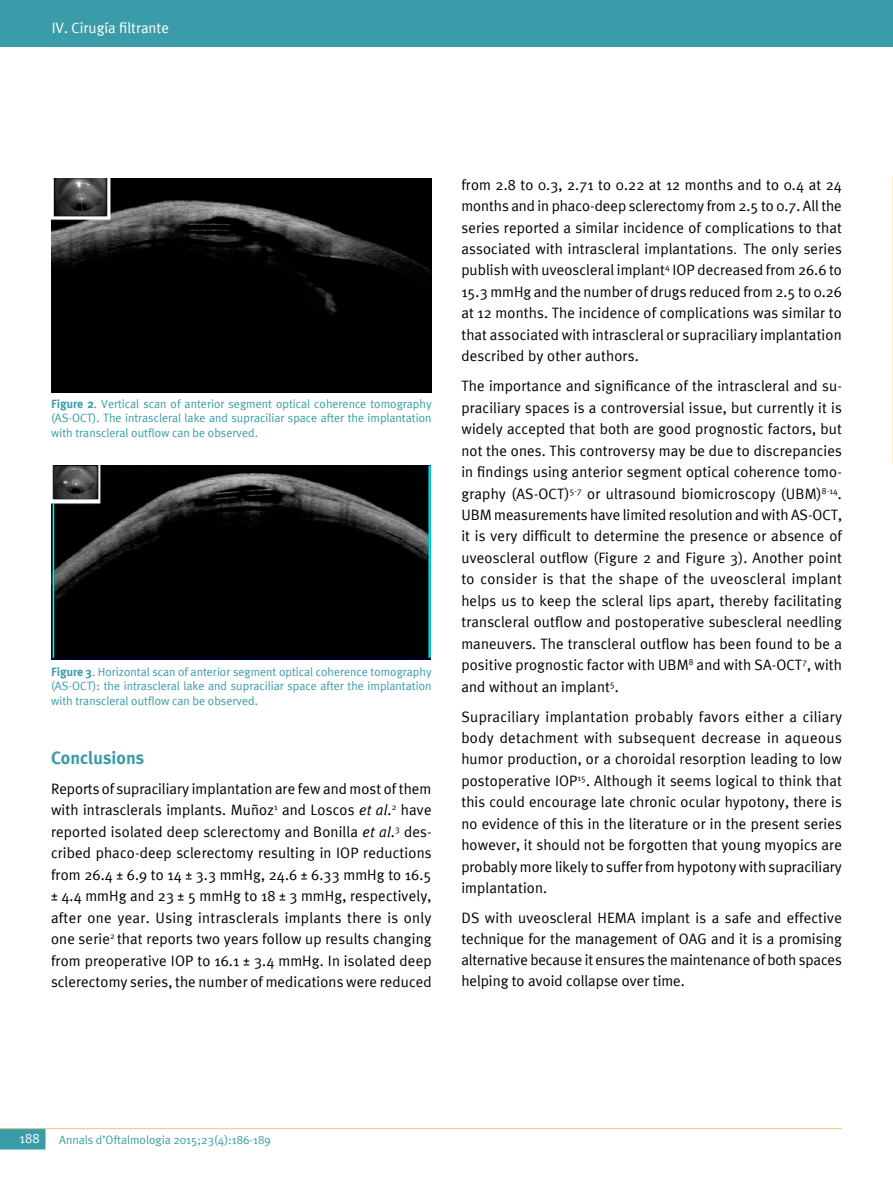
<style>
.page{position:relative;width:893px;height:1191px;background:#fff}
.page>*{position:absolute;margin:0;border:0;box-sizing:border-box;transform-origin:0 0}
.t1{font:700 18px "Meta Plus";color:#3a9ca8}
.t2{font:15px/21.5px "Meta Plus Normal";letter-spacing:.005em;color:#000;text-align:justify}
.t3{font:15px "Meta Plus Normal";color:#fff}
.t4{font:13.5px "Meta Plus Normal";color:#fff}
.t5{font:12px/14.4px "Meta Plus Normal";color:#3a9ca8;text-align:justify}
.s1{font-family:"Meta Plus";font-weight:700}
.s2{font-family:"Meta Plus";font-style:italic}
.s3{font-family:"Arial"}
</style>
<div class="page">
<svg style="left:0;top:1129px;width:46px;height:20px"></svg>
<hr style="left:0;top:1128px;width:842px;height:1px;background:#f3c67c">
<div style="left:0;top:0;width:893px;height:47px;background:#3a9ca8"></div>
<img style="left:51px;top:179px;width:381px;height:213px">
<img style="left:51px;top:466px;width:379px;height:193px">
<p class="t3" style="left:52px;top:19px;width:119px">IV. Cirugía filtrante</p>
<p class="t5" style="left:51px;top:396px;width:382px"><span class="s1">Figure 2</span>. Vertical scan of anterior segment optical coherence tomography (AS-OCT). The intrascleral lake and supraciliar space after the implantation with transcleral outflow can be observed.</p>
<p class="t5" style="left:51px;top:664px;width:382px"><span class="s1">Figure 3</span>. Horizontal scan of anterior segment optical coherence tomography (AS-OCT): the intrascleral lake and supraciliar space after the implantation with transcleral outflow can be observed.</p>
<p class="t1" style="left:51px;top:747px;width:95px">Conclusions</p>
<p class="t2" style="left:51px;top:778px;width:382px">Reports of supraciliary implantation are few and most of them with intrasclerals implants. Muñoz<sup>1</sup> and Loscos <span class="s2">et al</span>.<sup>2</sup> have reported isolated deep sclerectomy and Bonilla <span class="s2">et al</span>.<sup>3</sup> des&shy;cribed phaco-deep sclerectomy resulting in IOP reductions from 26.4 ± 6.9 to 14 ± 3.3 mmHg, 24.6 ± 6.33 mmHg to 16.5 ± 4.4 mmHg and 23 ± 5 mmHg to 18 ± 3 mmHg, respectively, after one year. Using intrasclerals implants there is only one serie<sup>2</sup> that reports two years follow up results changing from preoperative IOP to 16.1 ± 3.4 mmHg. In isolated deep sclerectomy series, the number of medications were reduced</p>
<p class="t2" style="left:461px;top:173px;width:382px">from 2.8 to 0.3, 2.71 to 0.22 at 12 months and to 0.4 at 24 months and in phaco-deep sclerectomy from 2.5 to 0.7. All the series reported a similar incidence of complications to that associated with intrascleral implantations<span class="s3">.</span> The only series publish with uveoscleral implant<sup>4</sup> IOP decreased from 26.6 to 15.3 mmHg and the number of drugs reduced from 2.5 to 0.26 at 12 months. The incidence of complications was similar to that associated with intrascleral or supraciliary implantation described by other authors.</p>
<p class="t2" style="left:461px;top:375px;width:382px">The importance and significance of the intrascleral and su&shy;praciliary spaces is a controversial issue, but currently it is widely accepted that both are good prognostic factors, but not the ones. This controversy may be due to discrepancies in findings using anterior segment optical coherence tomo&shy;graphy (AS-OCT)<sup>5-7</sup> or ultrasound biomicroscopy (UBM)<sup>8-14</sup>.<br>UBM measurements have limited resolution and with AS-OCT, it is very difficult to determine the presence or absence of uveoscleral outflow (Figure 2 and Figure 3). Another point to consider is that the shape of the uveoscleral implant helps us to keep the scleral lips apart, thereby facilitating transcleral outflow and postoperative subescleral needling maneuvers. The transcleral outflow has been found to be a positive prognostic factor with UBM<sup>8</sup> and with SA-OCT<sup>7</sup>, with and without an implant<sup>5</sup>.</p>
<p class="t2" style="left:461px;top:705px;width:382px">Supraciliary implantation probably favors either a ciliary body detachment with subsequent decrease in aqueous humor production, or a choroidal resorption leading to low postoperative IOP<sup>15</sup>. Although it seems logical to think that this could encourage late chronic ocular hypotony, there is no evidence of this in the literature or in the present series however, it should not be forgotten that young myopics are probably more likely to suffer from hypotony with supraciliary implantation.</p>
<p class="t2" style="left:461px;top:906px;width:382px;line-height:21px">DS with uveoscleral HEMA implant is a safe and effective technique for the management of OAG and it is a promising alternative because it ensures the maintenance of both spaces helping to avoid collapse over time.</p>
<p class="t4" style="left:20px;top:1130px;width:21px">188</p>
<p class="t5" style="left:59px;top:1132px;width:213px">Annals d’Oftalmologia 2015;23(4):186-189</p>
</div>
